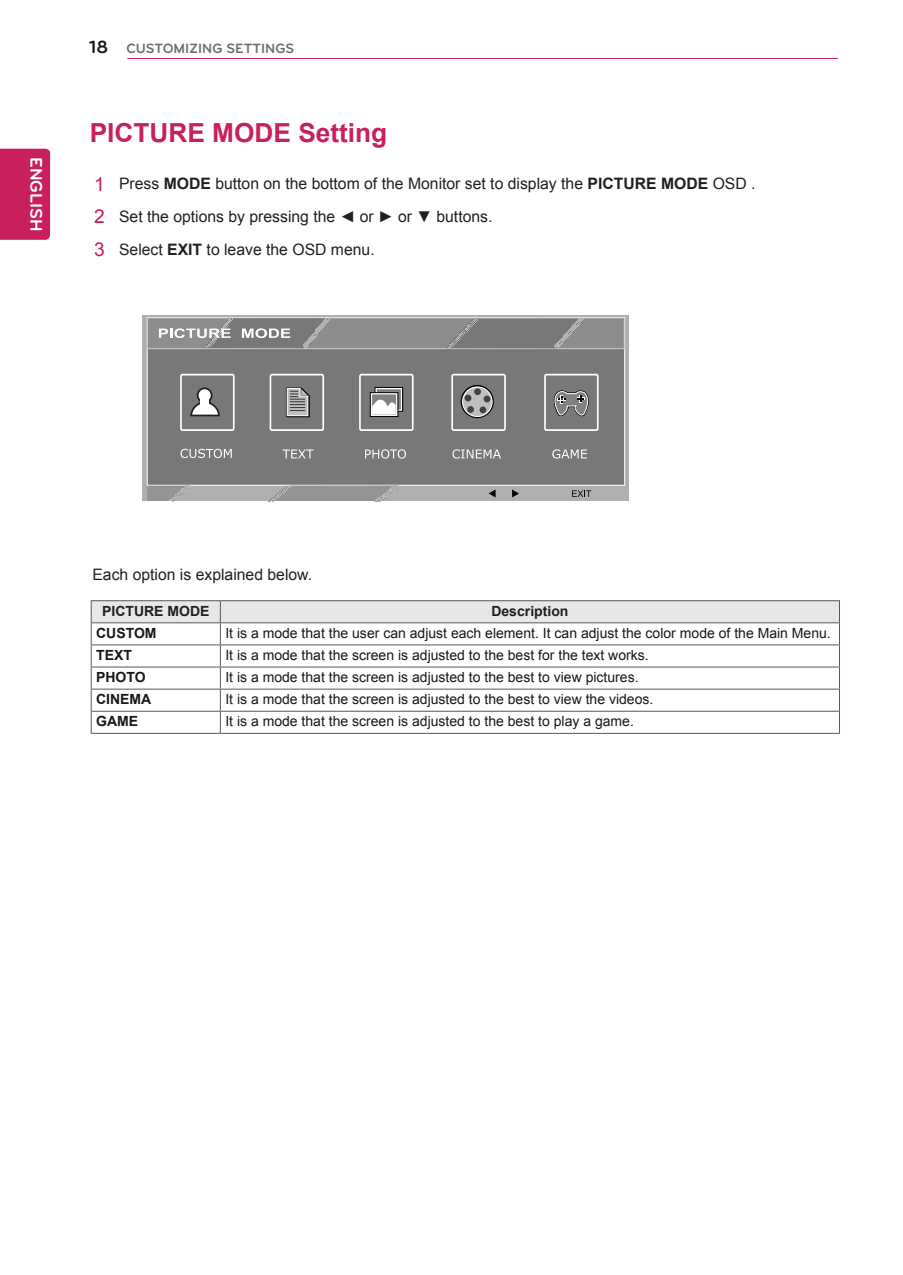
<style>
.page{position:relative;width:903px;height:1275px;background:#fff}
.page>*{position:absolute;margin:0;border:0;box-sizing:border-box;transform-origin:0 0}
.t1{font:700 26.25px "Arial";color:#c8205d}
.t2{font:700 21px "Bryant LG";color:#fff}
.t3{font:700 18.38px "Bryant LG";color:#1a161a}
.t4{font:700 17.5px "Bryant LG";color:#fff}
.t5{font:15.75px/32.7px "Arial";color:#231f20}
.t6{font:14px "Arial";color:#1a161a}
.t7{font:700 14px "Arial";color:#1a161a}
.t8{font:700 14px "Arial";color:#231f20}
.t9{font:700 14px "Bryant LG";color:#6c6d70}
.s1{font-size:19.25px;color:#c8205d}
.s2{font-weight:700}
</style>
<div class="page">
<hr style="left:127px;top:58px;width:711px;height:1px;background:#c8205d">
<div style="left:0;top:149px;width:50px;height:91px;background:#c8205d"></div>
<hr style="left:91px;top:600px;width:129px;height:1px;background:#57585a">
<hr style="left:220px;top:733px;width:620px;height:1px;background:#57585a">
<hr style="left:220px;top:600px;width:620px;height:1px;background:#57585a">
<svg style="left:91px;top:601px;width:749px;height:132px"></svg>
<hr style="left:91px;top:733px;width:129px;height:1px;background:#57585a">
<div style="left:142px;top:315px;width:487px;height:186px;background:#afafaf"></div>
<div style="left:147px;top:319px;width:478px;height:166px;background:#787877"></div>
<div style="left:147px;top:317px;width:478px;height:169px;border:1px solid #fff"></div>
<div style="left:147px;top:319px;width:477px;height:30px;background:#8d8d8d"></div>
<div style="left:147px;top:318px;width:477px;height:31px;border:1px solid #cccccb"></div>
<svg style="left:268px;top:486px;width:130px;height:16px"></svg>
<svg style="left:147px;top:486px;width:43px;height:16px"></svg>
<svg style="left:446px;top:319px;width:138px;height:31px"></svg>
<svg style="left:159px;top:318px;width:171px;height:32px"></svg>
<svg style="left:180px;top:374px;width:55px;height:57px"></svg>
<div style="left:201px;top:399px;width:8px;height:8px;background:#fff"></div>
<svg style="left:270px;top:374px;width:54px;height:57px"></svg>
<svg style="left:451px;top:374px;width:55px;height:57px"></svg>
<svg style="left:359px;top:374px;width:54px;height:57px"></svg>
<svg style="left:544px;top:374px;width:54px;height:57px"></svg>
<svg style="left:489px;top:489px;width:7px;height:9px"></svg>
<svg style="left:512px;top:489px;width:7px;height:9px"></svg>
<svg style="left:572px;top:490px;width:19px;height:7px"></svg>
<svg style="left:282px;top:449px;width:32px;height:9px"></svg>
<svg style="left:365px;top:449px;width:41px;height:10px"></svg>
<svg style="left:452px;top:449px;width:49px;height:10px"></svg>
<svg style="left:552px;top:449px;width:35px;height:10px"></svg>
<svg style="left:181px;top:449px;width:51px;height:9px"></svg>
<p class="t4" style="left:47px;top:157px;width:76px;rotate:90deg">ENGLISH</p>
<h2 class="t2" style="left:48px;top:173px;width:44px;rotate:90deg">ENG</h2>
<h3 class="t3" style="left:89px;top:36px;width:20px">18</h3>
<p class="t9" style="left:126px;top:40px;width:169px">CUSTOMIZING SETTINGS</p>
<h1 class="t1" style="left:90px;top:115px;width:299px">PICTURE MODE Setting</h1>
<p class="t5" style="left:94px;top:168px;width:663px"><span class="s1">1</span> Press <span class="s2">MODE</span> button on the bottom of the Monitor set to display the <span class="s2">PICTURE MODE</span> OSD .<br><span class="s1">2</span> Set the options by pressing the ◄ or ► or ▼ buttons.<br><span class="s1">3</span> Select <span class="s2">EXIT</span> to leave the OSD menu.</p>
<p class="t5" style="left:92px;top:559px;width:221px">Each option is explained below.</p>
<p class="t8" style="left:102px;top:602px;width:109px">PICTURE MODE</p>
<p class="t8" style="left:491px;top:602px;width:79px">Description</p>
<p class="t7" style="left:96px;top:624px;width:62px">CUSTOM</p>
<p class="t6" style="left:225px;top:624px;width:607px">It is a mode that the user can adjust each element. It can adjust the color mode of the Main Menu.</p>
<p class="t7" style="left:96px;top:646px;width:37px">TEXT</p>
<p class="t6" style="left:225px;top:646px;width:425px">It is a mode that the screen is adjusted to the best for the text works.</p>
<p class="t7" style="left:96px;top:668px;width:51px">PHOTO</p>
<p class="t6" style="left:225px;top:668px;width:415px">It is a mode that the screen is adjusted to the best to view pictures.</p>
<p class="t7" style="left:96px;top:690px;width:57px">CINEMA</p>
<p class="t6" style="left:225px;top:690px;width:430px">It is a mode that the screen is adjusted to the best to view the videos.</p>
<p class="t7" style="left:96px;top:712px;width:43px">GAME</p>
<p class="t6" style="left:225px;top:712px;width:410px">It is a mode that the screen is adjusted to the best to play a game.</p>
</div>
